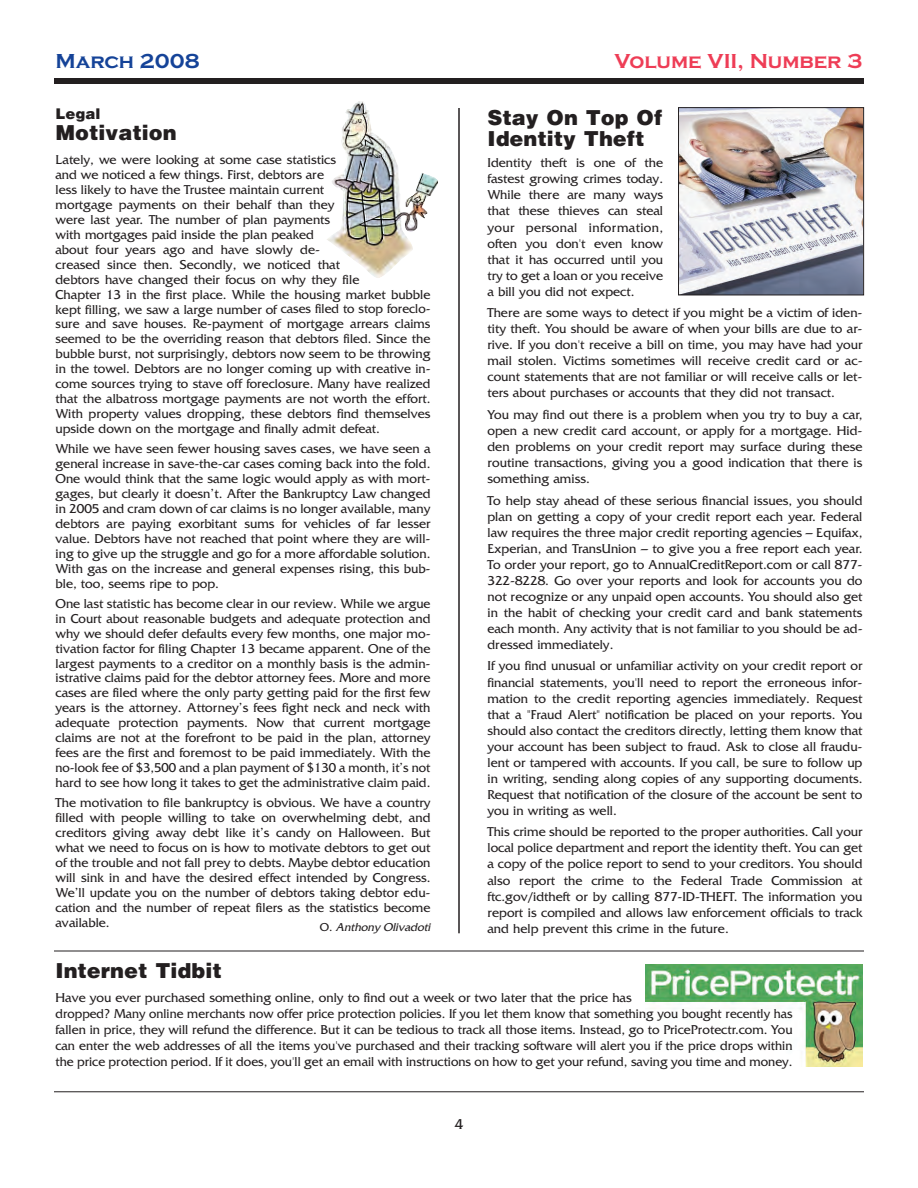
<style>
.page{position:relative;width:918px;height:1188px;background:#fff}
.page>*{position:absolute;margin:0;border:0;box-sizing:border-box;transform-origin:0 0}
.t1{font:900 21px/21px "Helvetica";color:#231f20}
.t2{font:700 21px "Copperplate Gothic";color:#ee3d56}
.t3{font:700 21px "Copperplate Gothic";color:#154398}
.t4{font:900 15px "Helvetica";color:#231f20}
.t5{font:15px "Friz Quadrata";color:#231f20}
.t6{font:13.5px/16px "Friz Quadrata";color:#231f20;text-align:justify}
.t7{font:italic 12px "Friz Quadrata";color:#231f20}
.s1{font-style:normal}
</style>
<div class="page">
<img style="left:646px;top:965px;width:216px;height:101px">
<div style="left:54px;top:78px;width:810px;height:6px;background:#231f20"></div>
<hr style="left:54px;top:1092px;width:810px;height:1px;background:#231f20">
<hr style="left:458px;top:108px;width:2px;height:825px;background:#231f20">
<img style="left:327px;top:101px;width:111px;height:177px">
<hr style="left:54px;top:951px;width:810px;height:1px;background:#231f20">
<img style="left:680px;top:109px;width:182px;height:184px">
<div style="left:678px;top:107px;width:186px;height:188px;border:1px solid #231f20"></div>
<h1 class="t3" style="left:56px;top:48px;width:146px">March 2008</h1>
<h1 class="t2" style="left:615px;top:48px;width:249px">Volume VII, Number 3</h1>
<p class="t4" style="left:56px;top:105px;width:47px">Legal</p>
<h1 class="t1" style="left:56px;top:122px;width:123px">Motivation</h1>
<p class="t6" style="left:55px;top:152px;width:377px;line-height:15px;text-align:left">Lately, we were looking at some case statistics<br>and we noticed a few things. First, debtors are<br>less likely to have the Trustee maintain current<br>mortgage payments on their behalf than they<br>were last year. The number of plan payments<br>with mortgages paid inside the plan peaked<br>about four years ago and have slowly de-<br>creased since then. Secondly, we noticed that<br>debtors have changed their focus on why they file<br>Chapter 13 in the first place. While the housing market bubble kept filling, we saw a large number of cases filed to stop foreclo&shy;sure and save houses. Re-payment of mortgage arrears claims seemed to be the overriding reason that debtors filed. Since the bubble burst, not surprisingly, debtors now seem to be throwing in the towel. Debtors are no longer coming up with creative in&shy;come sources trying to stave off foreclosure. Many have realized that the albatross mortgage payments are not worth the effort.<br>With property values dropping, these debtors find themselves upside down on the mortgage and finally admit defeat.</p>
<p class="t6" style="left:56px;top:441px;width:377px;line-height:15px">While we have seen fewer housing saves cases, we have seen a general increase in save-the-car cases coming back into the fold.<br>One would think that the same logic would apply as with mort&shy;gages, but clearly it doesn’t. After the Bankruptcy Law changed in 2005 and cram down of car claims is no longer available, many debtors are paying exorbitant sums for vehicles of far lesser value. Debtors have not reached that point where they are will&shy;ing to give up the struggle and go for a more affordable solution.<br>With gas on the increase and general expenses rising, this bub&shy;ble, too, seems ripe to pop.</p>
<p class="t6" style="left:55px;top:596px;width:377px;line-height:14.9px">One last statistic has become clear in our review. While we argue in Court about reasonable budgets and adequate protection and why we should defer defaults every few months, one major mo&shy;tivation factor for filing Chapter 13 became apparent. One of the largest payments to a creditor on a monthly basis is the admin&shy;istrative claims paid for the debtor attorney fees. More and more cases are filed where the only party getting paid for the first few years is the attorney. Attorney’s fees fight neck and neck with adequate protection payments. Now that current mortgage claims are not at the forefront to be paid in the plan, attorney fees are the first and foremost to be paid immediately. With the no-look fee of $3,500 and a plan payment of $130 a month, it’s not hard to see how long it takes to get the administrative claim paid.</p>
<p class="t6" style="left:56px;top:795px;width:377px;line-height:15px">The motivation to file bankruptcy is obvious. We have a country filled with people willing to take on overwhelming debt, and creditors giving away debt like it’s candy on Halloween. But what we need to focus on is how to motivate debtors to get out of the trouble and not fall prey to debts. Maybe debtor education will sink in and have the desired effect intended by Congress.<br>We’ll update you on the number of debtors taking debtor edu&shy;cation and the number of repeat filers as the statistics become available.</p>
<p class="t7" style="left:320px;top:920px;width:114px"><span class="s1">O.</span> Anthony Olivadoti</p>
<h1 class="t1" style="left:488px;top:107px;width:176px">Stay On Top Of<br>Identity Theft</h1>
<p class="t6" style="left:487px;top:155px;width:177px">Identity theft is one of the fastest growing crimes today.<br>While there are many ways that these thieves can steal your personal information, often you don't even know that it has occurred until you try to get a loan or you receive a bill you did not expect.</p>
<p class="t6" style="left:487px;top:304px;width:377px">There are some ways to detect if you might be a victim of iden&shy;tity theft. You should be aware of when your bills are due to ar&shy;rive. If you don't receive a bill on time, you may have had your mail stolen. Victims sometimes will receive credit card or ac&shy;count statements that are not familiar or will receive calls or let&shy;ters about purchases or accounts that they did not transact.</p>
<p class="t6" style="left:487px;top:406px;width:377px">You may find out there is a problem when you try to buy a car, open a new credit card account, or apply for a mortgage. Hid&shy;den problems on your credit report may surface during these routine transactions, giving you a good indication that there is something amiss.</p>
<p class="t6" style="left:487px;top:492px;width:377px">To help stay ahead of these serious financial issues, you should plan on getting a copy of your credit report each year. Federal law requires the three major credit reporting agencies – Equifax, Experian, and TransUnion – to give you a free report each year.<br>To order your report, go to AnnualCreditReport.com or call 877- 322-8228. Go over your reports and look for accounts you do not recognize or any unpaid open accounts. You should also get in the habit of checking your credit card and bank statements each month. Any activity that is not familiar to you should be ad&shy;dressed immediately.</p>
<p class="t6" style="left:487px;top:658px;width:377px">If you find unusual or unfamiliar activity on your credit report or financial statements, you'll need to report the erroneous infor&shy;mation to the credit reporting agencies immediately. Request that a "Fraud Alert" notification be placed on your reports. You should also contact the creditors directly, letting them know that your account has been subject to fraud. Ask to close all fraudu&shy;lent or tampered with accounts. If you call, be sure to follow up in writing, sending along copies of any supporting documents.<br>Request that notification of the closure of the account be sent to you in writing as well.</p>
<p class="t6" style="left:487px;top:824px;width:377px">This crime should be reported to the proper authorities. Call your local police department and report the identity theft. You can get a copy of the police report to send to your creditors. You should also report the crime to the Federal Trade Commission at ftc.gov/idtheft or by calling 877-ID-THEFT. The information you report is compiled and allows law enforcement officials to track and help prevent this crime in the future.</p>
<h1 class="t1" style="left:56px;top:960px;width:168px">Internet Tidbit</h1>
<p class="t6" style="left:56px;top:989px;width:739px;text-align:left">Have you ever purchased something online, only to find out a week or two later that the price has<br>dropped? Many online merchants now offer price protection policies. If you let them know that something you bought recently has fallen in price, they will refund the difference. But it can be tedious to track all those items. Instead, go to PriceProtectr.com. You can enter the web addresses of all the items you've purchased and their tracking software will alert you if the price drops within the price protection period. If it does, you'll get an email with instructions on how to get your refund, saving you time and money.</p>
<p class="t5" style="left:455px;top:1115px;width:10px">4</p>
</div>
